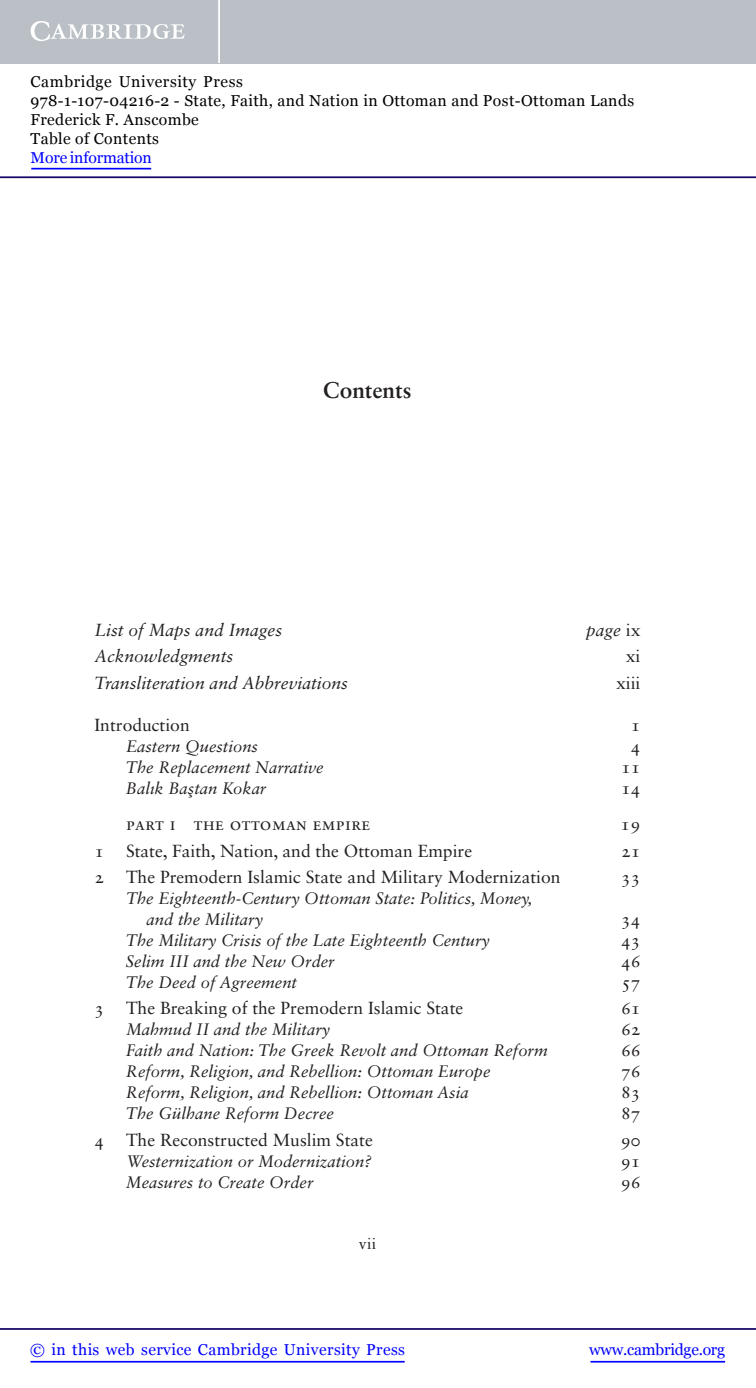
<style>
.page{position:relative;width:756px;height:1388px;background:#fff}
.page>*{position:absolute;margin:0;border:0;box-sizing:border-box;transform-origin:0 0}
.t1{font:700 22.75px "Sabon LT Std";color:#231f20}
.t2{font:17.5px "Sabon LT Std";color:#231f20}
.t3{font:italic 17.5px "Sabon LT Std";color:#231f20}
.t4{font:17.5px "Sabon LT Std";letter-spacing:.025em;color:#231f20}
.t5{font:italic 16.62px/21px "Sabon LT Std";color:#231f20}
.t6{font:15.75px/18.9px "Georgia";letter-spacing:.025em;color:#000}
.t7{font:15.75px "Georgia";letter-spacing:.025em;color:#00f}
.t8{font:15.75px "Georgia";letter-spacing:-.015em;color:#00f}
.t9{font:15.75px "Georgia";letter-spacing:-.01em;color:#00f}
.t10{font:15.75px "Sabon LT Std";color:#231f20}
.s1{font-style:normal}
.s2{font-family:"SP Atlantis"}
</style>
<div class="page">
<hr style="left:591px;top:1361px;width:134px;height:1px;background:#00f">
<hr style="left:0;top:1328px;width:756px;height:2px;background:#150666">
<hr style="left:31px;top:1361px;width:374px;height:1px;background:#00f">
<div style="left:0;top:0;width:756px;height:63px;background:#bac0c6"></div>
<svg style="left:31px;top:21px;width:154px;height:20px"></svg>
<hr style="left:218px;top:0;width:2px;height:63px;background:#fff">
<hr style="left:0;top:176px;width:756px;height:2px;background:#150666">
<hr style="left:31px;top:168px;width:120px;height:1px;background:#00f">
<p class="t6" style="left:31px;top:72px;width:605px">Cambridge University Press<br>978-1-107-04216-2 - State, Faith, and Nation in Ottoman and Post-Ottoman Lands Frederick F. Anscombe<br>Table of Contents</p>
<p class="t9" style="left:31px;top:148px;width:123px">More information</p>
<h1 class="t1" style="left:323px;top:381px;width:90px">Contents</h1>
<p class="t3" style="left:94px;top:623px;width:189px">List of Maps and Images</p>
<p class="t3" style="left:586px;top:623px;width:56px">page <span class="s1">ix</span></p>
<p class="t3" style="left:94px;top:649px;width:140px">Acknowledgments</p>
<p class="t2" style="left:626px;top:649px;width:16px">xi</p>
<p class="t3" style="left:94px;top:675px;width:255px">Transliteration and Abbreviations</p>
<p class="t2" style="left:616px;top:675px;width:26px">xiii</p>
<p class="t2" style="left:94px;top:717px;width:97px">Introduction</p>
<p class="t2" style="left:631px;top:717px;width:11px">1</p>
<p class="t5" style="left:126px;top:737px;width:134px">Eastern Questions</p>
<p class="t2" style="left:631px;top:738px;width:11px">4</p>
<p class="t5" style="left:126px;top:758px;width:199px">The Replacement Narrative</p>
<p class="t2" style="left:621px;top:759px;width:21px">11</p>
<p class="t5" style="left:126px;top:779px;width:142px">Bal ı k Ba s<span class="s2">Ç</span>tan Kokar</p>
<p class="t2" style="left:621px;top:780px;width:21px">14</p>
<p class="t4" style="left:126px;top:817px;width:246px">Part I The Ottoman Empire</p>
<p class="t2" style="left:621px;top:817px;width:21px">19</p>
<p class="t2" style="left:94px;top:843px;width:379px">1 State, Faith, Nation, and the Ottoman Empire</p>
<p class="t2" style="left:621px;top:843px;width:21px">21</p>
<p class="t2" style="left:94px;top:870px;width:468px">2 The Premodern Islamic State and Military Modernization</p>
<p class="t2" style="left:621px;top:870px;width:21px">33</p>
<p class="t5" style="left:147px;top:889px;width:387px;text-indent:-21px">The Eighteenth-Century Ottoman State: Politics, Money, and the Military</p>
<p class="t2" style="left:621px;top:912px;width:21px">34</p>
<p class="t5" style="left:126px;top:931px;width:365px">The Military Crisis of the Late Eighteenth Century</p>
<p class="t2" style="left:621px;top:933px;width:21px">43</p>
<p class="t5" style="left:126px;top:952px;width:210px">Selim III and the New Order</p>
<p class="t2" style="left:621px;top:954px;width:21px">46</p>
<p class="t5" style="left:126px;top:973px;width:173px">The Deed of Agreement</p>
<p class="t2" style="left:621px;top:975px;width:21px">57</p>
<p class="t2" style="left:94px;top:1001px;width:370px">3 The Breaking of the Premodern Islamic State</p>
<p class="t2" style="left:621px;top:1001px;width:21px">61</p>
<p class="t5" style="left:126px;top:1020px;width:206px">Mahmud II and the Military</p>
<p class="t2" style="left:621px;top:1022px;width:21px">62</p>
<p class="t5" style="left:126px;top:1041px;width:423px">Faith and Nation: The Greek Revolt and Ottoman Reform</p>
<p class="t2" style="left:621px;top:1043px;width:21px">66</p>
<p class="t5" style="left:126px;top:1062px;width:366px">Reform, Religion, and Rebellion: Ottoman Europe</p>
<p class="t2" style="left:621px;top:1064px;width:21px">76</p>
<p class="t5" style="left:126px;top:1083px;width:344px">Reform, Religion, and Rebellion: Ottoman Asia</p>
<p class="t2" style="left:621px;top:1085px;width:21px">83</p>
<p class="t5" style="left:126px;top:1104px;width:209px">The G ü lhane Reform Decree</p>
<p class="t2" style="left:621px;top:1106px;width:21px">87</p>
<p class="t2" style="left:94px;top:1132px;width:280px">4 The Reconstructed Muslim State</p>
<p class="t2" style="left:621px;top:1132px;width:21px">90</p>
<p class="t5" style="left:126px;top:1152px;width:247px">Westernization or Modernization?</p>
<p class="t2" style="left:621px;top:1153px;width:21px">91</p>
<p class="t5" style="left:126px;top:1173px;width:189px">Measures to Create Order</p>
<p class="t2" style="left:621px;top:1174px;width:21px">96</p>
<p class="t10" style="left:359px;top:1237px;width:19px">vii</p>
<p class="t7" style="left:30px;top:1340px;width:376px">© in this web service Cambridge University Press</p>
<p class="t8" style="left:589px;top:1340px;width:137px">www.cambridge.org</p>
</div>
